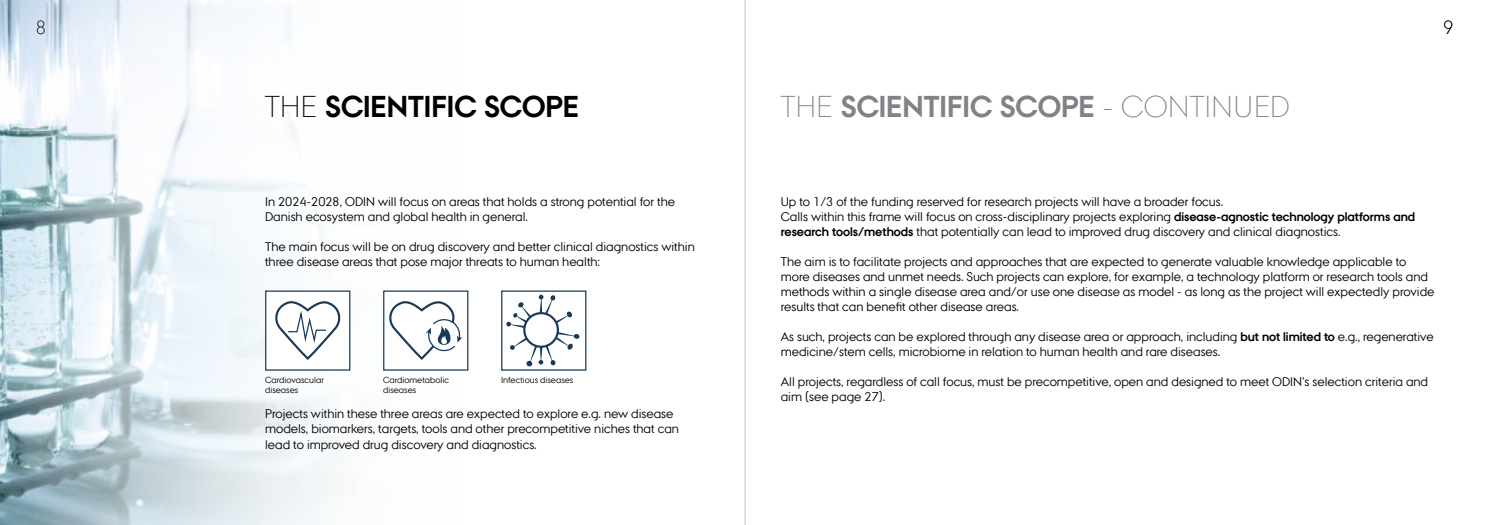
<style>
.page{position:relative;width:1489px;height:525px;background:#fff}
.page>*{position:absolute;margin:0;border:0;box-sizing:border-box;transform-origin:0 0}
.t1{font:700 30px "AU Passata";color:#808285}
.t2{font:700 30px "AU Passata";color:#000}
.t3{font:300 18.75px "AU Passata";color:#000}
.t4{font:12.5px/15px "AU Passata";color:#000}
.t5{font:8.75px/10px "AU Passata";color:#000}
.s1{font-weight:300}
.s2{font-weight:700}
</style>
<div class="page">
<img style="left:0;top:0;width:587px;height:524px">
<div style="left:383px;top:290px;width:85px;height:80px;background:#fff;border:1px solid #1a3a58"></div>
<svg style="left:389px;top:301px;width:73px;height:59px"></svg>
<div style="left:265px;top:290px;width:85px;height:80px;background:#fff;border:1px solid #1a3a58"></div>
<svg style="left:275px;top:301px;width:66px;height:59px"></svg>
<div style="left:501px;top:290px;width:85px;height:80px;background:#fff;border:1px solid #1a3a58"></div>
<svg style="left:506px;top:294px;width:73px;height:72px"></svg>
<hr style="left:744px;top:0;width:1px;height:524px;background:#000">
<h2 class="t3" style="left:35px;top:17px;width:12px">8</h2>
<h1 class="t2" style="left:265px;top:89px;width:315px"><span class="s1">THE</span> SCIENTIFIC SCOPE</h1>
<p class="t4" style="left:265px;top:194px;width:411px">In 2024-2028, ODIN will focus on areas that holds a strong potential for the<br>Danish ecosystem and global health in general.</p>
<p class="t4" style="left:265px;top:239px;width:431px">The main focus will be on drug discovery and better clinical diagnostics within three disease areas that pose major threats to human health:</p>
<p class="t5" style="left:265px;top:374px;width:60px">Cardiovascular diseases</p>
<p class="t5" style="left:501px;top:374px;width:74px">Infectious diseases</p>
<p class="t4" style="left:265px;top:406px;width:415px">Projects within these three areas are expected to explore e.g. new disease models, biomarkers, targets, tools and other precompetitive niches that can lead to improved drug discovery and diagnostics.</p>
<p class="t5" style="left:383px;top:374px;width:67px">Cardiometabolic diseases</p>
<h1 class="t1" style="left:780px;top:89px;width:510px"><span class="s1">THE</span> SCIENTIFIC SCOPE <span class="s1">- CONTINUED</span></h1>
<h2 class="t3" style="left:1442px;top:17px;width:12px">9</h2>
<p class="t4" style="left:780px;top:194px;width:636px">Up to 1/3 of the funding reserved for research projects will have a broader focus.<br>Calls within this frame will focus on cross-disciplinary projects exploring <span class="s2">disease-agnostic technology platforms and research tools/methods</span> that potentially can lead to improved drug discovery and clinical diagnostics.</p>
<p class="t4" style="left:780px;top:254px;width:655px">The aim is to facilitate projects and approaches that are expected to generate valuable knowledge applicable to more diseases and unmet needs. Such projects can explore, for example, a technology platform or research tools and methods within a single disease area and/or use one disease as model - as long as the project will expectedly provide results that can benefit other disease areas.</p>
<p class="t4" style="left:780px;top:329px;width:654px">As such, projects can be explored through any disease area or approach, including <span class="s2">but not limited to</span> e.g., regenerative medicine/stem cells, microbiome in relation to human health and rare diseases.</p>
<p class="t4" style="left:780px;top:374px;width:649px">All projects, regardless of call focus, must be precompetitive, open and designed to meet ODIN’s selection criteria and aim (see page 27).</p>
</div>
